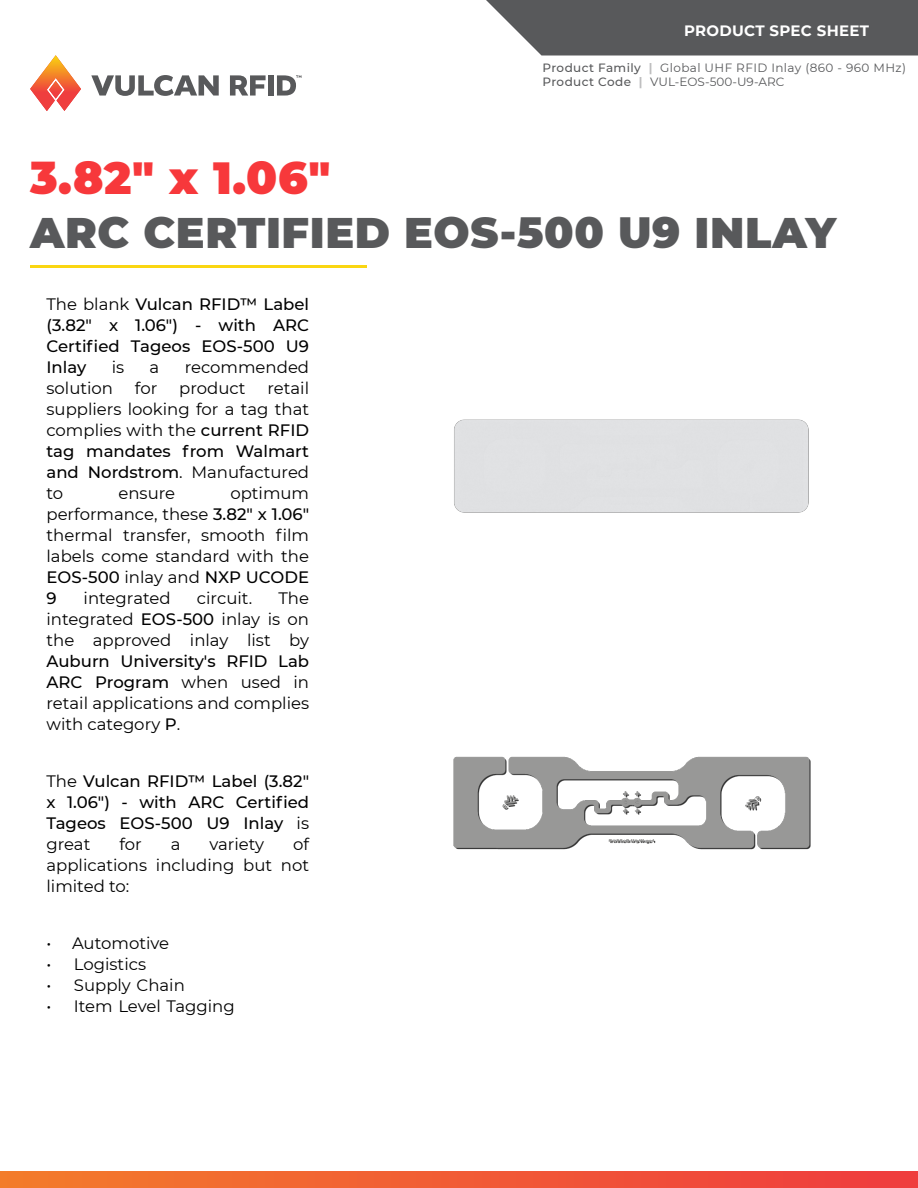
<style>
.page{position:relative;width:918px;height:1188px;background:#fff}
.page>*{position:absolute;margin:0;border:0;box-sizing:border-box;transform-origin:0 0}
.t1{font:900 45px "Montserrat";color:#f7383b}
.t2{font:900 42.75px "Montserrat";letter-spacing:.015em;color:#58595b}
.t3{font:16.5px/21px "Montserrat";color:#000;text-align:justify}
.t4{font:500 16.5px/21px "Montserrat";color:#000;text-align:justify}
.t5{font:700 15px "Montserrat";letter-spacing:.02em;color:#fff}
.t6{font:12px/13.5px "Montserrat";letter-spacing:.035em;color:#58595b}
.s1{font-weight:500}
.s2{font-weight:700;color:rgb(88 89 91/.39)}
.s3{font-weight:400}
</style>
<div class="page">
<div style="left:0;top:1172px;width:918px;height:16px;background:linear-gradient(to right,#f37c2b,#ef3b3f)"></div>
<svg style="left:30px;top:55px;width:51px;height:56px"></svg>
<svg style="left:91px;top:75px;width:128px;height:21px"></svg>
<svg style="left:230px;top:75px;width:36px;height:21px"></svg>
<div style="left:268px;top:75px;width:5px;height:21px;background:#58595b"></div>
<svg style="left:277px;top:75px;width:25px;height:21px"></svg>
<svg style="left:486px;top:0;width:432px;height:56px"></svg>
<hr style="left:30px;top:265px;width:336px;height:2px;background:#fad612">
<img style="left:453px;top:419px;width:358px;height:431px">
<p class="t5" style="left:684px;top:21px;width:186px">PRODUCT SPEC SHEET</p>
<p class="t6" style="left:543px;top:61px;width:365px"><span class="s1">Product Family</span> <span class="s2">|</span> Global UHF RFID Inlay (860 - 960 MHz)<br><span class="s1">Product Code</span> <span class="s2">|</span> VUL-EOS-500-U9-ARC</p>
<h1 class="t1" style="left:30px;top:150px;width:302px">3.82" x 1.06"</h1>
<h2 class="t2" style="left:30px;top:207px;width:808px">ARC CERTIFIED EOS-500 U9 INLAY</h2>
<p class="t4" style="left:46px;top:294px;width:264px"><span class="s3">The blank</span> Vulcan RFID™ Label (3.82" x 1.06") - with ARC Certified Tageos EOS-500 U9<br>Inlay</p>
<p class="t3" style="left:112px;top:357px;width:14px">is</p>
<p class="t3" style="left:150px;top:357px;width:11px">a</p>
<p class="t3" style="left:185px;top:357px;width:126px">recommended</p>
<p class="t3" style="left:46px;top:378px;width:68px">solution</p>
<p class="t3" style="left:135px;top:378px;width:24px">for</p>
<p class="t3" style="left:179px;top:378px;width:68px">product</p>
<p class="t3" style="left:46px;top:378px;width:264px;text-indent:221px">retail suppliers looking for a tag that complies with the <span class="s1">current RFID tag mandates from Walmart and Nordstrom</span>. Manufactured to</p>
<p class="t3" style="left:46px;top:483px;width:264px;text-indent:184px">optimum performance, these <span class="s1">3.82" x 1.06" </span>thermal transfer, smooth film labels come standard with the <span class="s1">EOS-500</span> inlay and <span class="s1">NXP UCODE 9</span></p>
<p class="t3" style="left:118px;top:483px;width:58px">ensure</p>
<p class="t3" style="left:46px;top:588px;width:264px;text-indent:232px">The integrated <span class="s1">EOS-500</span> inlay is on the approved inlay list by</p>
<p class="t3" style="left:46px;top:651px;width:264px"><span class="s1">Auburn University's RFID Lab ARC Program</span> when used in retail applications and complies with category <span class="s1">P</span>.</p>
<p class="t3" style="left:84px;top:588px;width:89px">integrated</p>
<p class="t3" style="left:197px;top:588px;width:57px">circuit.</p>
<p class="t4" style="left:46px;top:771px;width:264px"><span class="s3">The</span> Vulcan RFID™ Label (3.82" x 1.06") - with ARC Certified Tageos EOS-500 U9 Inlay <span class="s3">is great</span></p>
<p class="t3" style="left:46px;top:834px;width:264px;text-indent:247px">of applications including but not limited to:</p>
<p class="t3" style="left:119px;top:834px;width:24px">for</p>
<p class="t3" style="left:171px;top:834px;width:11px">a</p>
<p class="t3" style="left:209px;top:834px;width:56px">variety</p>
<p class="t3" style="left:46px;top:932px;width:124px">• Automotive</p>
<p class="t3" style="left:46px;top:953px;width:101px">• Logistics</p>
<p class="t3" style="left:46px;top:974px;width:140px">• Supply Chain</p>
<p class="t3" style="left:46px;top:995px;width:190px">• Item Level Tagging</p>
</div>
